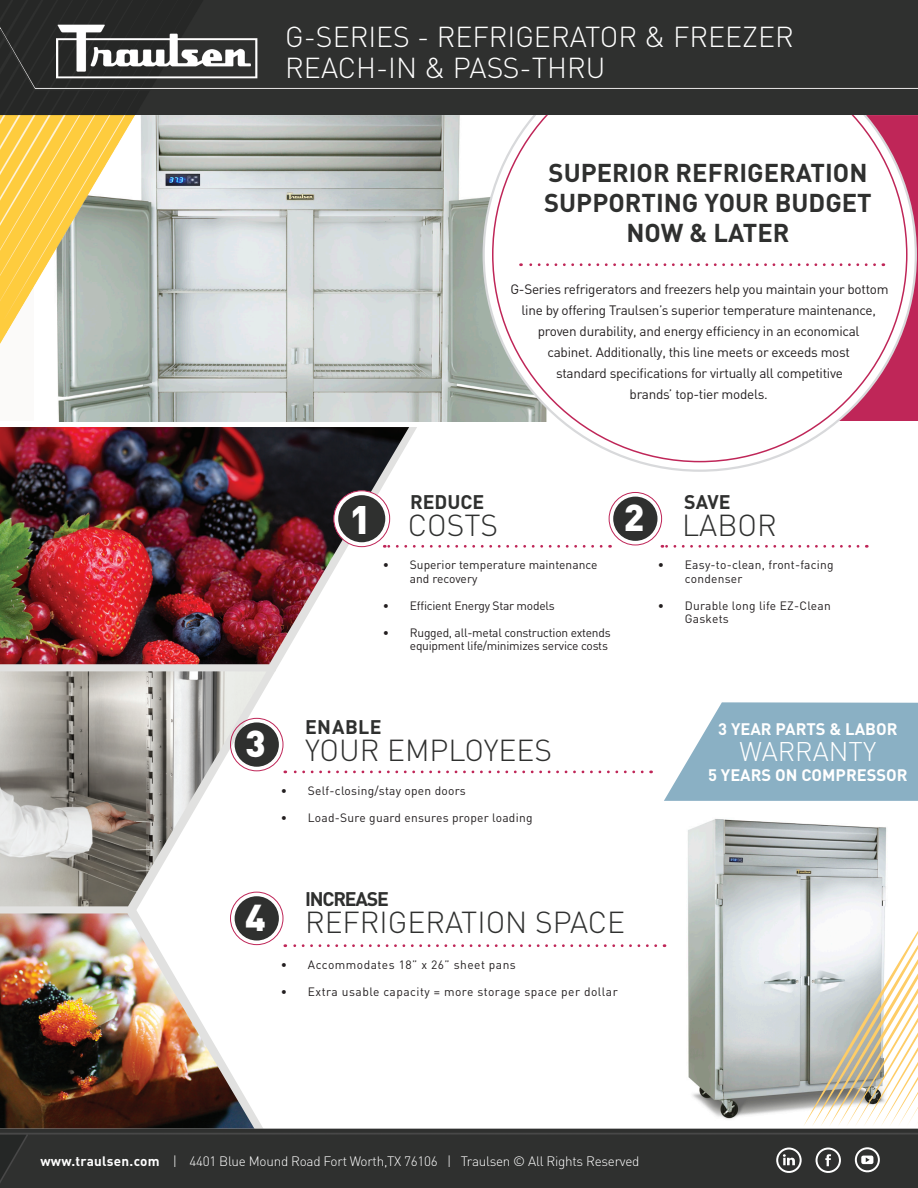
<style>
.page{position:relative;width:918px;height:1188px;background:#fff}
.page>*{position:absolute;margin:0;border:0;box-sizing:border-box;transform-origin:0 0}
.t1{font:900 39.3px "DIN";color:#fff}
.t2{font:900 37.05px "DIN";color:#fff}
.t3{font:300 30px "DIN";color:#2f302f}
.t4{font:300 28.5px "DIN";color:#fff}
.t5{font:300 26.7px "DIN";color:#fff}
.t6{font:700 25.5px/30px "DIN";color:#2f302f;text-align:center}
.t7{font:700 19.5px "DIN";color:#2f302f}
.t8{font:700 19.5px "DIN";letter-spacing:-.06em;color:#2f302f}
.t9{font:700 16.5px "DIN";color:#fff}
.t10{font:13.5px/21px "DIN";letter-spacing:-.02em;color:#231f20;text-align:center}
.t11{font:300 13.5px "DIN";letter-spacing:-.02em;color:#fff}
.t12{font:12px/13.5px "DIN";letter-spacing:.01em;color:#231f20}
.t13{font:12px/13.5px "DIN";letter-spacing:-.02em;color:#231f20;text-align:right}
.t14{font:12px "DIN";letter-spacing:.04em;color:#231f20}
.s1{font-weight:700}
</style>
<div class="page">
<img style="left:0;top:0;width:918px;height:1188px">
<svg style="left:662px;top:545px;width:196px;height:3px"></svg>
<div style="left:613px;top:497px;width:45px;height:44px;background:#2f302f;border-radius:50%"></div>
<div style="left:609px;top:492px;width:53px;height:53px;border:1px solid #bf2658;border-radius:50%"></div>
<svg style="left:384px;top:545px;width:217px;height:3px"></svg>
<div style="left:336px;top:493px;width:52px;height:52px;background:#2f302f;border-radius:50%"></div>
<div style="left:334px;top:491px;width:56px;height:56px;border:4px solid #fff;border-radius:50%"></div>
<div style="left:333px;top:490px;width:57px;height:57px;border:1px solid #bf2658;border-radius:50%"></div>
<svg style="left:285px;top:771px;width:357px;height:2px"></svg>
<svg style="left:285px;top:944px;width:371px;height:3px"></svg>
<div style="left:235px;top:722px;width:44px;height:45px;background:#2f302f;border-radius:50%"></div>
<div style="left:230px;top:718px;width:53px;height:53px;border:1px solid #bf2658;border-radius:50%"></div>
<div style="left:235px;top:896px;width:44px;height:45px;background:#2f302f;border-radius:50%"></div>
<div style="left:230px;top:892px;width:53px;height:53px;border:1px solid #bf2658;border-radius:50%"></div>
<svg style="left:521px;top:263px;width:354px;height:3px"></svg>
<svg style="left:0;top:27px;width:918px;height:64px"></svg>
<svg style="left:664px;top:702px;width:254px;height:99px"></svg>
<svg style="left:803px;top:908px;width:115px;height:218px"></svg>
<svg style="left:861px;top:1156px;width:12px;height:8px"></svg>
<div style="left:855px;top:1147px;width:25px;height:25px;border:2px solid #fff;border-radius:50%"></div>
<div style="left:816px;top:1148px;width:25px;height:25px;border:2px solid #fff;border-radius:50%"></div>
<svg style="left:825px;top:1154px;width:6px;height:12px"></svg>
<div style="left:776px;top:1148px;width:26px;height:25px;border:2px solid #fff;border-radius:50%"></div>
<svg style="left:783px;top:1154px;width:12px;height:11px"></svg>
<p class="t4" style="left:285px;top:19px;width:510px">G-SERIES - REFRIGERATOR &amp; FREEZER</p>
<p class="t4" style="left:285px;top:50px;width:322px">REACH-IN &amp; PASS-THRU</p>
<p class="t6" style="left:544px;top:156px;width:329px">SUPERIOR REFRIGERATION<br>SUPPORTING YOUR BUDGET<br>NOW &amp; LATER</p>
<p class="t10" style="left:510px;top:279px;width:380px">G-Series refrigerators and freezers help you maintain your bottom line by offering Traulsen’s superior temperature maintenance,</p>
<p class="t10" style="left:538px;top:321px;width:323px">proven durability, and energy efficiency in an economical cabinet. Additionally, this line meets or exceeds most standard specifications for virtually all competitive brands’ top-tier models.</p>
<p class="t1" style="left:350px;top:493px;width:23px">1</p>
<p class="t7" style="left:410px;top:490px;width:76px">REDUCE</p>
<p class="t3" style="left:408px;top:507px;width:92px">COSTS</p>
<p class="t12" style="left:410px;top:558px;width:189px;text-indent:-27px">• Superior temperature maintenance and recovery</p>
<p class="t13" style="left:383px;top:599px;width:173px">• Efficient Energy Star models</p>
<p class="t13" style="left:383px;top:626px;width:229px">• Rugged, all-metal construction extends equipment life/minimizes service costs</p>
<p class="t2" style="left:624px;top:493px;width:22px">2</p>
<p class="t7" style="left:684px;top:490px;width:48px">SAVE</p>
<p class="t3" style="left:682px;top:507px;width:96px">LABOR</p>
<p class="t12" style="left:685px;top:558px;width:150px;text-indent:-27px">• Easy-to-clean, front-facing condenser</p>
<p class="t12" style="left:685px;top:599px;width:147px;text-indent:-27px">• Durable long life EZ-Clean<br>Gaskets</p>
<p class="t2" style="left:245px;top:719px;width:22px">3</p>
<p class="t7" style="left:305px;top:714px;width:78px">ENABLE</p>
<p class="t3" style="left:305px;top:732px;width:249px">YOUR EMPLOYEES</p>
<p class="t12" style="left:281px;top:784px;width:186px">• Self-closing/stay open doors</p>
<p class="t12" style="left:281px;top:811px;width:253px">• Load-Sure guard ensures proper loading</p>
<p class="t9" style="left:718px;top:718px;width:181px">3 YEAR PARTS &amp; LABOR</p>
<p class="t9" style="left:708px;top:765px;width:201px">5 YEARS ON COMPRESSOR</p>
<p class="t5" style="left:740px;top:735px;width:138px">WARRANTY</p>
<p class="t2" style="left:245px;top:893px;width:22px">4</p>
<p class="t8" style="left:305px;top:887px;width:86px">INCREASE</p>
<p class="t3" style="left:305px;top:904px;width:322px">REFRIGERATION SPACE</p>
<p class="t14" style="left:281px;top:957px;width:237px">• Accommodates 18” x 26” sheet pans</p>
<p class="t14" style="left:281px;top:984px;width:338px">• Extra usable capacity = more storage space per dollar</p>
<p class="t11" style="left:40px;top:1153px;width:601px"><span class="s1">www.traulsen.com</span> | 4401 Blue Mound Road Fort Worth,TX 76106 | Traulsen © All Rights Reserved</p>
</div>
